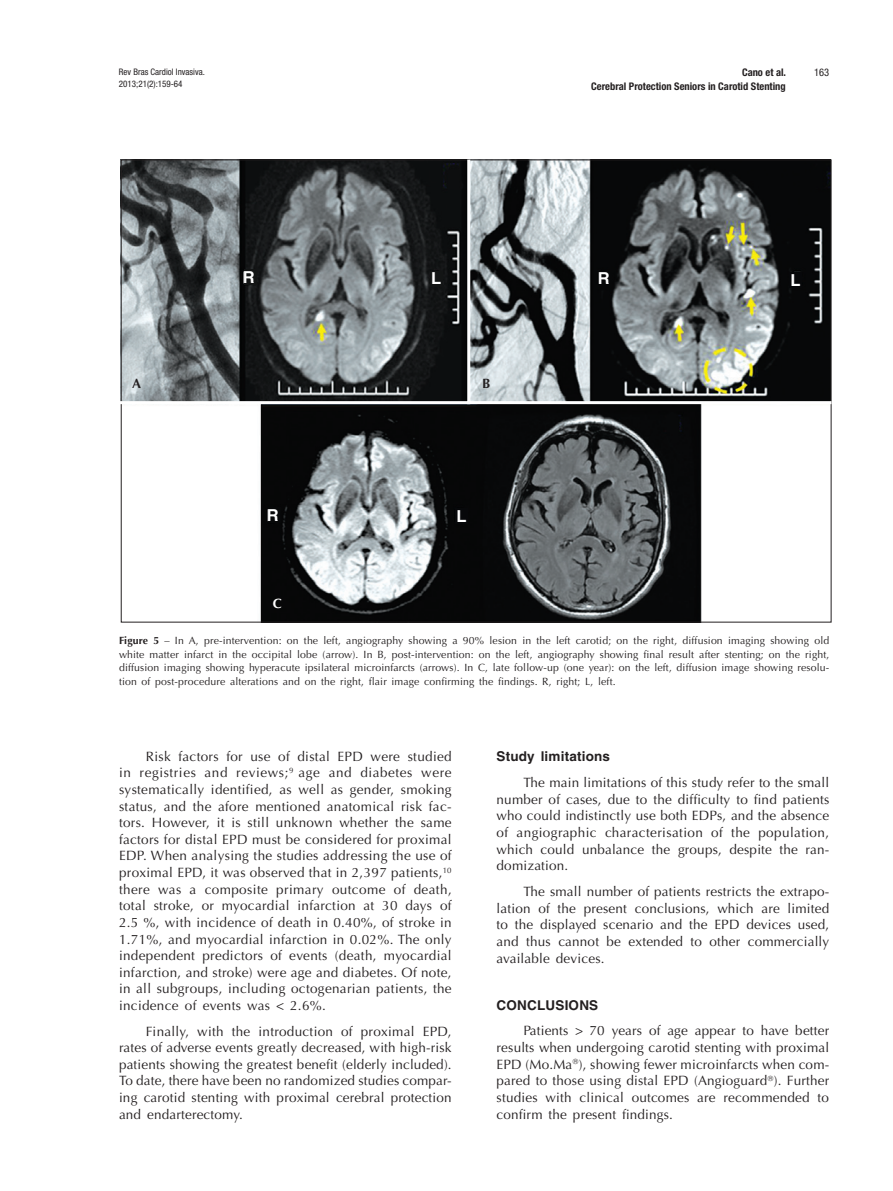
<style>
.page{position:relative;width:893px;height:1191px;background:#fff}
.page>*{position:absolute;margin:0;border:0;box-sizing:border-box;transform-origin:0 0}
.t1{font:700 16.5px "Helvetica";color:#fff}
.t2{font:13.5px/16.6px "Optima LT Std";letter-spacing:.015em;color:#231f20;text-align:justify}
.t3{font:700 13.5px "Helvetica";letter-spacing:.015em;color:#231f20}
.t4{font:700 13.5px "Optima LT Std";color:#231f20}
.t5{font:700 13.5px "Optima LT Std";color:#fff}
.t6{font:10.5px/13.5px "Optima LT Std";letter-spacing:.015em;color:#231f20;text-align:justify}
.t7{font:700 condensed 10.5px/13.5px "Helvetica Neue";color:#231f20;text-align:right}
.t8{font:condensed 10.5px "Helvetica Neue";color:#231f20}
.t9{font:condensed 9px/12px "Helvetica Neue";color:#231f20}
.s1{font-weight:700}
</style>
<div class="page">
<img style="left:123px;top:161px;width:706px;height:459px">
<hr style="left:119px;top:401px;width:712px;height:3px;background:#fff">
<hr style="left:467px;top:159px;width:3px;height:245px;background:#fff">
<div style="left:244px;top:269px;width:13px;height:16px;background:#131515"></div>
<div style="left:430px;top:271px;width:13px;height:16px;background:#131515"></div>
<div style="left:599px;top:271px;width:13px;height:16px;background:#070809"></div>
<div style="left:789px;top:272px;width:13px;height:16px;background:#07080a"></div>
<div style="left:268px;top:507px;width:13px;height:16px;background:#070809"></div>
<div style="left:455px;top:508px;width:13px;height:16px;background:#07080a"></div>
<p class="t7" style="left:591px;top:66px;width:196px">Cano et al.<br>Cerebral Protection Seniors in Carotid Stenting</p>
<p class="t9" style="left:119px;top:66px;width:87px">Rev Bras Cardiol Invasiva.<br>2013;21(2):159-64</p>
<p class="t8" style="left:814px;top:67px;width:17px">163</p>
<p class="t4" style="left:132px;top:375px;width:11px">A</p>
<p class="t1" style="left:243px;top:267px;width:13px">R</p>
<p class="t1" style="left:598px;top:269px;width:13px">R</p>
<p class="t1" style="left:790px;top:270px;width:12px">L</p>
<p class="t1" style="left:431px;top:268px;width:12px">L</p>
<p class="t4" style="left:482px;top:375px;width:10px">B</p>
<p class="t1" style="left:267px;top:505px;width:13px">R</p>
<p class="t1" style="left:456px;top:506px;width:12px">L</p>
<p class="t5" style="left:273px;top:596px;width:11px">C</p>
<p class="t6" style="left:119px;top:634px;width:712px"><span class="s1">Figure 5</span> – In A, pre-intervention: on the left, angiography showing a 90% lesion in the left carotid; on the right, diffusion imaging showing old white matter infarct in the occipital lobe (arrow). In B, post-intervention: on the left, angiography showing final result after stenting; on the right, diffusion imaging showing hyperacute ipsilateral microinfarcts (arrows). In C, late follow-up (one year): on the left, diffusion image showing resolu&shy;tion of post-procedure alterations and on the right, flair image confirming the findings. R, right; L, left.</p>
<p class="t2" style="left:119px;top:748px;width:334px;text-indent:27px">Risk factors for use of distal EPD were studied in registries and reviews;<sup>9</sup> age and diabetes were systematically identified, as well as gender, smoking status, and the afore mentioned anatomical risk fac&shy;tors. However, it is still unknown whether the same factors for distal EPD must be considered for proximal EDP. When analysing the studies addressing the use of proximal EPD, it was observed that in 2,397 patients,<sup>10 </sup>there was a composite primary outcome of death, total stroke, or myocardial infarction at 30 days of 2.5 %, with incidence of death in 0.40%, of stroke in 1.71%, and myocardial infarction in 0.02%. The only independent predictors of events (death, myocardial infarction, and stroke) were age and diabetes. Of note, in all subgroups, including octogenarian patients, the incidence of events was</p>
<p class="t2" style="left:146px;top:993px;width:307px;line-height:25.5px;text-indent:144px">2.6%.<br>Finally, with the introduction of proximal EPD,</p>
<p class="t2" style="left:119px;top:1039px;width:334px">rates of adverse events greatly decreased, with high-risk patients showing the greatest benefit (elderly included).<br>To date, there have been no randomized studies compar&shy;ing carotid stenting with proximal cerebral protection and endarterectomy.</p>
<p class="t3" style="left:497px;top:748px;width:115px">Study limitations</p>
<p class="t2" style="left:497px;top:774px;width:334px;text-indent:27px">The main limitations of this study refer to the small number of cases, due to the difficulty to find patients who could indistinctly use both EDPs, and the absence of angiographic characterisation of the population, which could unbalance the groups, despite the ran&shy;domization.</p>
<p class="t2" style="left:497px;top:883px;width:334px;text-indent:27px">The small number of patients restricts the extrapo&shy;lation of the present conclusions, which are limited to the displayed scenario and the EPD devices used, and thus cannot be extended to other commercially available devices.</p>
<p class="t3" style="left:497px;top:996px;width:103px">CONCLUSIONS</p>
<p class="t2" style="left:523px;top:1022px;width:47px">Patients</p>
<p class="t2" style="left:497px;top:1022px;width:334px;text-indent:93px">70 years of age appear to have better results when undergoing carotid stenting with proximal EPD (Mo.Ma➔), showing fewer microinfarcts when com&shy;pared to those using distal EPD (Angioguard➔). Further studies with clinical outcomes are recommended to confirm the present findings.</p>
</div>
